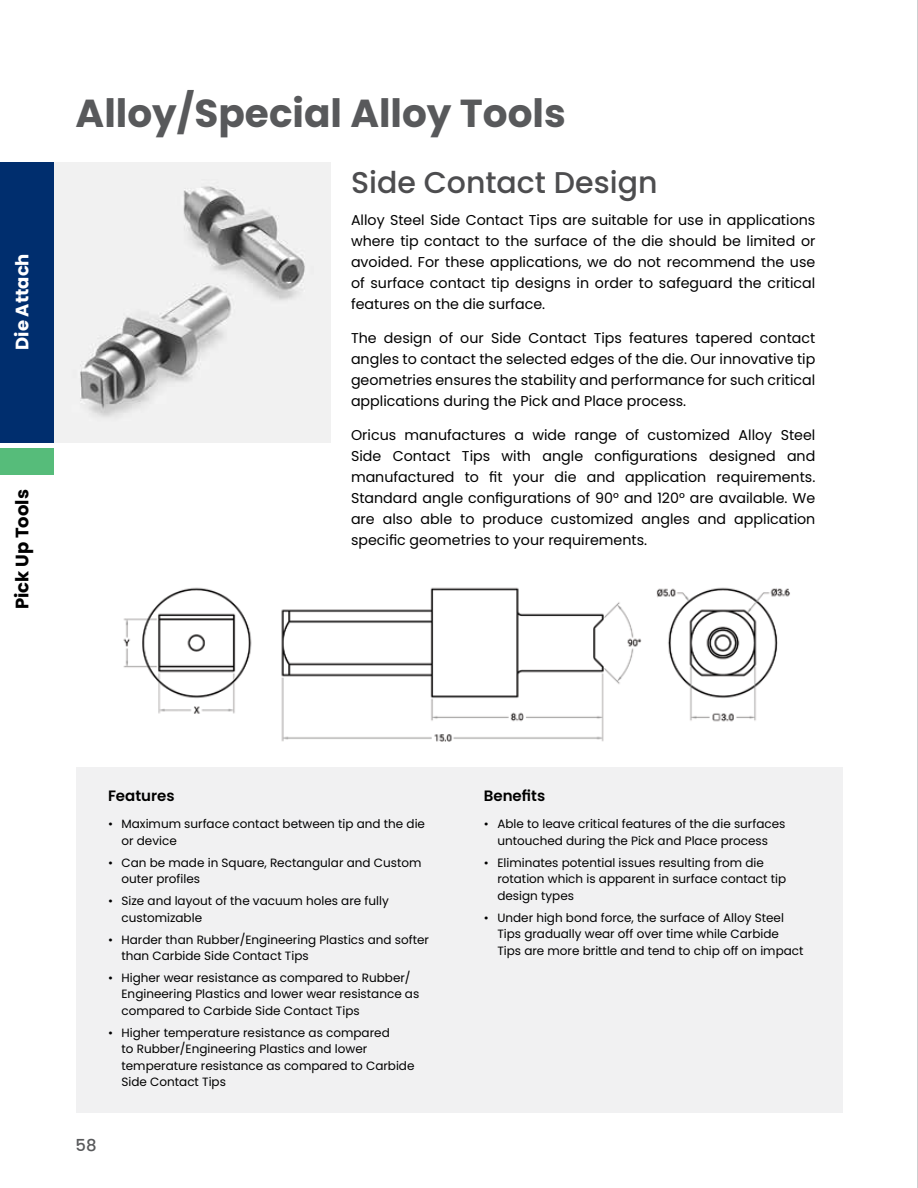
<style>
.page{position:relative;width:918px;height:1188px;background:#fff}
.page>*{position:absolute;margin:0;border:0;box-sizing:border-box;transform-origin:0 0}
.t1{font:700 39px "Poppins";color:#58595b}
.t2{font:500 30px "Poppins";color:#4d4d4f}
.t3{font:700 18px "Poppins";color:#000}
.t4{font:700 18px "Poppins";color:#fff}
.t5{font:500 16.5px "Poppins";color:#58595b}
.t6{font:600 15px "Poppins";color:#000}
.t7{font:14.25px/21px "Poppins";color:#000;text-align:justify}
.t8{font:12px/16.5px "Poppins";color:#000}
</style>
<div class="page">
<div style="left:0;top:162px;width:54px;height:281px;background:#002e6e"></div>
<div style="left:0;top:448px;width:54px;height:27px;background:#56bc7a"></div>
<hr style="left:917px;top:0;width:1px;height:1188px;background:#9d9fa2">
<img style="left:54px;top:162px;width:276px;height:281px">
<div style="left:76px;top:767px;width:766px;height:345px;background:#f1f1f2"></div>
<img style="left:123px;top:587px;width:667px;height:155px">
<h3 class="t4" style="left:10px;top:350px;width:98px;rotate:-90deg">Die Attach</h3>
<h3 class="t3" style="left:10px;top:609px;width:122px;rotate:-90deg">Pick Up Tools</h3>
<h1 class="t1" style="left:76px;top:86px;width:492px">Alloy/Special Alloy Tools</h1>
<h2 class="t2" style="left:351px;top:162px;width:308px">Side Contact Design</h2>
<p class="t7" style="left:351px;top:210px;width:466px">Alloy Steel Side Contact Tips are suitable for use in applications where tip contact to the surface of the die should be limited or avoided. For these applications, we do not recommend the use of surface contact tip designs in order to safeguard the critical features on the die surface.</p>
<p class="t7" style="left:351px;top:328px;width:466px">The design of our Side Contact Tips features tapered contact angles to contact the selected edges of the die. Our innovative tip geometries ensures the stability and performance for such critical applications during the Pick and Place process.</p>
<p class="t7" style="left:351px;top:425px;width:466px">Oricus manufactures a wide range of customized Alloy Steel Side Contact Tips with angle configurations designed and manufactured to fit your die and application requirements.<br>Standard angle configurations of 90° and 120° are available. We are also able to produce customized angles and application specific geometries to your requirements.</p>
<p class="t6" style="left:108px;top:785px;width:68px">Features</p>
<p class="t8" style="left:122px;top:816px;width:305px;text-indent:-14px">• Maximum surface contact between tip and the die or device</p>
<p class="t8" style="left:122px;top:854px;width:301px;text-indent:-14px">• Can be made in Square, Rectangular and Custom outer profiles</p>
<p class="t8" style="left:122px;top:893px;width:269px;text-indent:-14px">• Size and layout of the vacuum holes are fully customizable</p>
<p class="t8" style="left:122px;top:931px;width:309px;text-indent:-14px">• Harder than Rubber/Engineering Plastics and softer than Carbide Side Contact Tips</p>
<p class="t8" style="left:122px;top:969px;width:299px;text-indent:-14px">• Higher wear resistance as compared to Rubber/<br>Engineering Plastics and lower wear resistance as compared to Carbide Side Contact Tips</p>
<p class="t8" style="left:122px;top:1024px;width:295px;text-indent:-14px">• Higher temperature resistance as compared<br>to Rubber/Engineering Plastics and lower temperature resistance as compared to Carbide Side Contact Tips</p>
<h3 class="t5" style="left:76px;top:1134px;width:23px">58</h3>
<p class="t6" style="left:484px;top:785px;width:63px">Benefits</p>
<p class="t8" style="left:484px;top:816px;width:303px;text-align:center">• Able to leave critical features of the die surfaces untouched during the Pick and Place process</p>
<p class="t8" style="left:497px;top:854px;width:290px;text-indent:-14px">• Eliminates potential issues resulting from die rotation which is apparent in surface contact tip design types</p>
<p class="t8" style="left:497px;top:909px;width:308px;text-indent:-14px">• Under high bond force, the surface of Alloy Steel<br>Tips gradually wear off over time while Carbide<br>Tips are more brittle and tend to chip off on impact</p>
</div>
